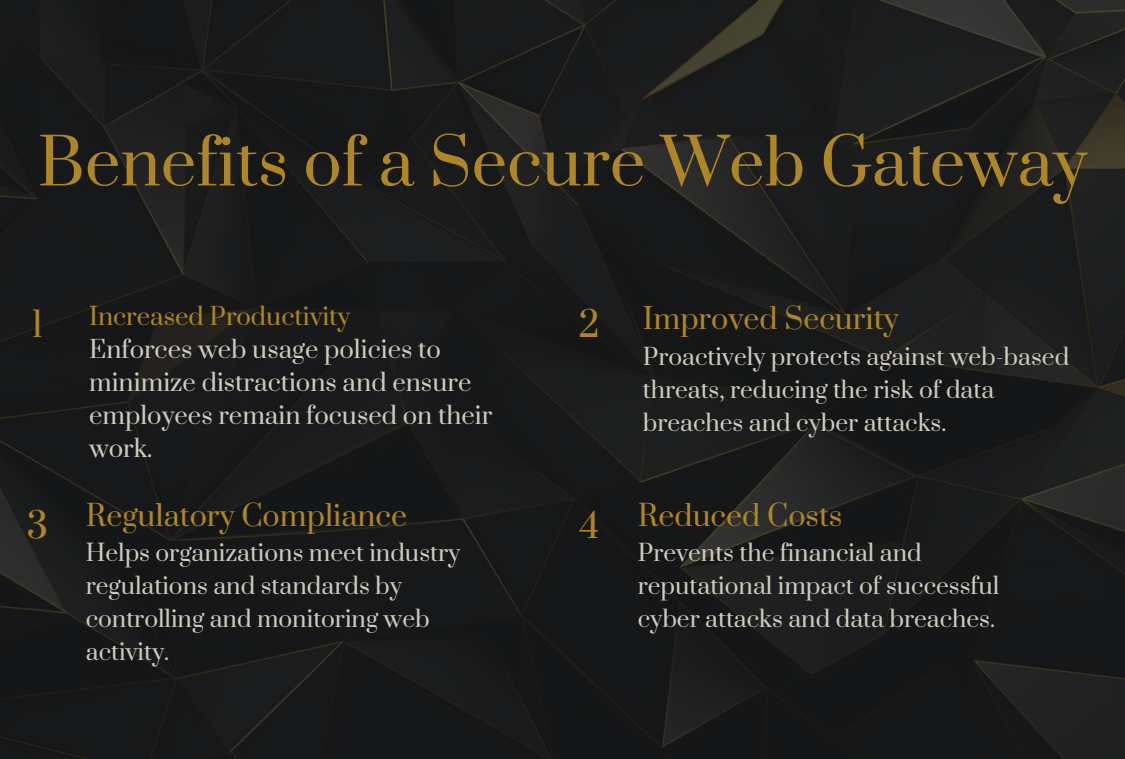
<style>
.page{position:relative;width:1125px;height:759px;background:#fff}
.page>*{position:absolute;margin:0;border:0;box-sizing:border-box;transform-origin:0 0}
.t1{font:63.38px "Prata";color:#ae8625}
.t2{font:34.12px "Prata";color:#ae8625}
.t3{font:28.5px "Prata";color:#ae8625}
.t4{font:23.88px/32.9px "Prata";color:#cfcbbf}
.t5{font:23.88px "Prata";color:#ae8625}
.t6{font:22.75px/32.9px "Prata";color:#cfcbbf}
</style>
<div class="page">
<img style="left:0;top:0;width:1125px;height:758px">
<p class="t1" style="left:38px;top:122px;width:1051px">Benefits of a Secure Web Gateway</p>
<p class="t5" style="left:89px;top:301px;width:263px">Increased Productivity</p>
<p class="t4" style="left:89px;top:334px;width:405px">Enforces web usage policies to minimize distractions and ensure employees remain focused on their work.</p>
<h1 class="t2" style="left:31px;top:302px;width:13px">1</h1>
<p class="t2" style="left:579px;top:302px;width:22px">2</p>
<p class="t3" style="left:86px;top:497px;width:323px">Regulatory Compliance</p>
<p class="t6" style="left:86px;top:537px;width:376px">Helps organizations meet industry regulations and standards by controlling and monitoring web activity.</p>
<p class="t2" style="left:27px;top:503px;width:23px">3</p>
<p class="t2" style="left:579px;top:503px;width:21px">4</p>
<p class="t3" style="left:643px;top:301px;width:257px">Improved Security</p>
<p class="t6" style="left:643px;top:341px;width:428px">Proactively protects against web-based threats, reducing the risk of data breaches and cyber attacks.</p>
<p class="t3" style="left:638px;top:497px;width:206px">Reduced Costs</p>
<p class="t6" style="left:638px;top:537px;width:363px">Prevents the financial and reputational impact of successful cyber attacks and data breaches.</p>
</div>
